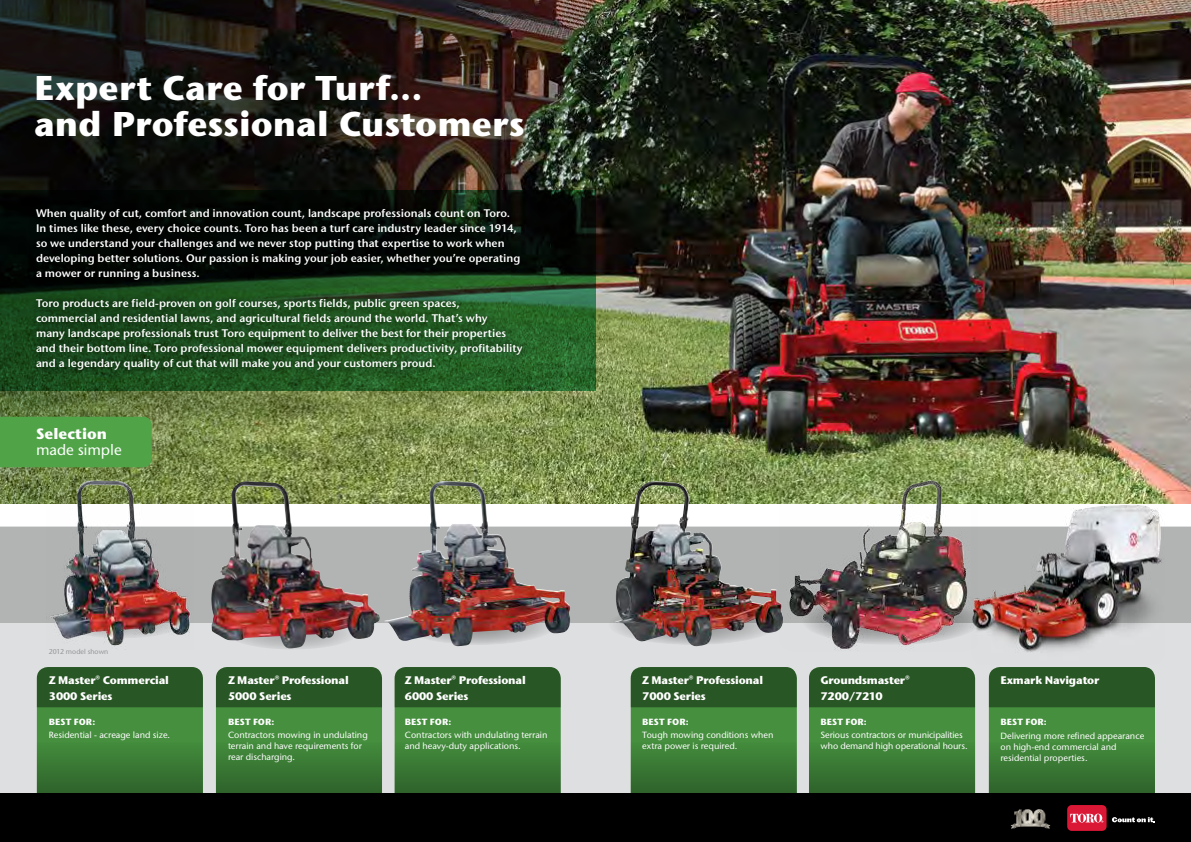
<style>
.page{position:relative;width:1191px;height:842px;background:#fff}
.page>*{position:absolute;margin:0;border:0;box-sizing:border-box;transform-origin:0 0}
.t1{font:700 34.3px/35.5px "Stone Sans ITC Std";letter-spacing:.005em;color:#fff}
.t2{font:500 15px "Stone Sans ITC Std";color:#fff}
.t3{font:700 15px "Stone Sans ITC Std";color:#fff}
.t4{font:600 11px/15px "Stone Sans ITC Std";color:#fff}
.t5{font:700 11px/16px "Stone Sans ITC Std";letter-spacing:-.02em;color:#fff}
.t6{font:500 9px/11px "Stone Sans ITC Std";color:#fff}
.t7{font:700 9px "Stone Sans ITC Std";color:#fff}
.t8{font:500 7px "Stone Sans Std";letter-spacing:.005em;color:#939598}
.s1{font-weight:600}
</style>
<div class="page">
<div style="left:0;top:526px;width:1191px;height:316px;background:#dedfe0"></div>
<img style="left:0;top:527px;width:1191px;height:96px">
<img style="left:595px;top:0;width:596px;height:503px">
<div style="left:0;top:794px;width:1191px;height:48px;background:#000"></div>
<img style="left:0;top:0;width:595px;height:503px">
<svg style="left:0;top:190px;width:595px;height:200px;background:#153517"></svg>
<div style="left:0;top:417px;width:152px;height:50px;background:#50a447"></div>
<img style="left:978px;top:486px;width:187px;height:166px">
<img style="left:401px;top:605px;width:156px;height:40px;border-radius:50%">
<img style="left:608px;top:605px;width:170px;height:40px;border-radius:50%">
<img style="left:46px;top:476px;width:148px;height:170px">
<svg style="left:226px;top:615px;width:133px;height:34px"></svg>
<img style="left:211px;top:482px;width:107px;height:166px">
<img style="left:616px;top:481px;width:39px;height:124px">
<img style="left:384px;top:483px;width:87px;height:163px">
<img style="left:778px;top:476px;width:200px;height:175px">
<svg style="left:216px;top:667px;width:166px;height:127px;background:#377231"></svg>
<svg style="left:37px;top:667px;width:166px;height:127px;background:#377232"></svg>
<svg style="left:395px;top:667px;width:166px;height:127px;background:#377232"></svg>
<svg style="left:631px;top:667px;width:166px;height:127px;background:#377232"></svg>
<svg style="left:809px;top:667px;width:166px;height:127px;background:#377231"></svg>
<svg style="left:989px;top:667px;width:166px;height:127px;background:#377231"></svg>
<div style="left:26px;top:201px;width:504px;height:179px;background:#000;opacity:.92"></div>
<svg style="left:1112px;top:817px;width:43px;height:5px"></svg>
<div style="left:1067px;top:805px;width:39px;height:26px;background:#db1736;border-radius:5px"></div>
<svg style="left:1070px;top:814px;width:33px;height:9px"></svg>
<img style="left:1010px;top:810px;width:40px;height:19px">
<h1 class="t1" style="left:34px;top:70px;width:492px">Expert Care for Turf...<br>and Professional Customers</h1>
<p class="t4" style="left:36px;top:206px;width:486px">When quality of cut, comfort and innovation count, landscape professionals count on Toro.<br>In times like these, every choice counts. Toro has been a turf care industry leader since 1914, so we understand your challenges and we never stop putting that expertise to work when developing better solutions. Our passion is making your job easier, whether you’re operating a mower or running a business.</p>
<p class="t4" style="left:36px;top:296px;width:488px">Toro products are field-proven on golf courses, sports fields, public green spaces, commercial and residential lawns, and agricultural fields around the world. That’s why<br>many landscape professionals trust Toro equipment to deliver the best for their properties and their bottom line. Toro professional mower equipment delivers productivity, profitability and a legendary quality of cut that will make you and your customers proud.</p>
<h2 class="t3" style="left:36px;top:424px;width:72px">Selection</h2>
<h2 class="t2" style="left:36px;top:440px;width:87px">made simple</h2>
<p class="t8" style="left:49px;top:647px;width:61px">2012 model shown</p>
<p class="t5" style="left:49px;top:672px;width:122px">Z Master<span class="s1">®</span> Commercial<br>3000 Series</p>
<p class="t7" style="left:49px;top:715px;width:48px">BEST FOR:</p>
<p class="t6" style="left:49px;top:730px;width:123px">Residential - acreage land size.</p>
<p class="t5" style="left:228px;top:672px;width:122px">Z Master<span class="s1">®</span> Professional<br>5000 Series</p>
<p class="t7" style="left:228px;top:715px;width:48px">BEST FOR:</p>
<p class="t6" style="left:228px;top:730px;width:141px">Contractors mowing in undulating terrain and have requirements for rear discharging.</p>
<p class="t5" style="left:405px;top:672px;width:122px">Z Master<span class="s1">®</span> Professional<br>6000 Series</p>
<p class="t7" style="left:405px;top:715px;width:48px">BEST FOR:</p>
<p class="t6" style="left:405px;top:730px;width:144px">Contractors with undulating terrain and heavy-duty applications.</p>
<p class="t5" style="left:642px;top:672px;width:122px">Z Master<span class="s1">®</span> Professional<br>7000 Series</p>
<p class="t7" style="left:642px;top:715px;width:48px">BEST FOR:</p>
<p class="t6" style="left:642px;top:730px;width:133px">Tough mowing conditions when extra power is required.</p>
<p class="t5" style="left:820px;top:672px;width:91px">Groundsmaster<span class="s1">®<br></span>7200/7210</p>
<p class="t7" style="left:820px;top:715px;width:48px">BEST FOR:</p>
<p class="t6" style="left:820px;top:730px;width:149px">Serious contractors or municipalities who demand high operational hours.</p>
<p class="t5" style="left:1000px;top:672px;width:101px">Exmark Navigator</p>
<p class="t7" style="left:1000px;top:716px;width:48px">BEST FOR:</p>
<p class="t6" style="left:1000px;top:730px;width:145px">Delivering more refined appearance on high-end commercial and residential properties.</p>
</div>
